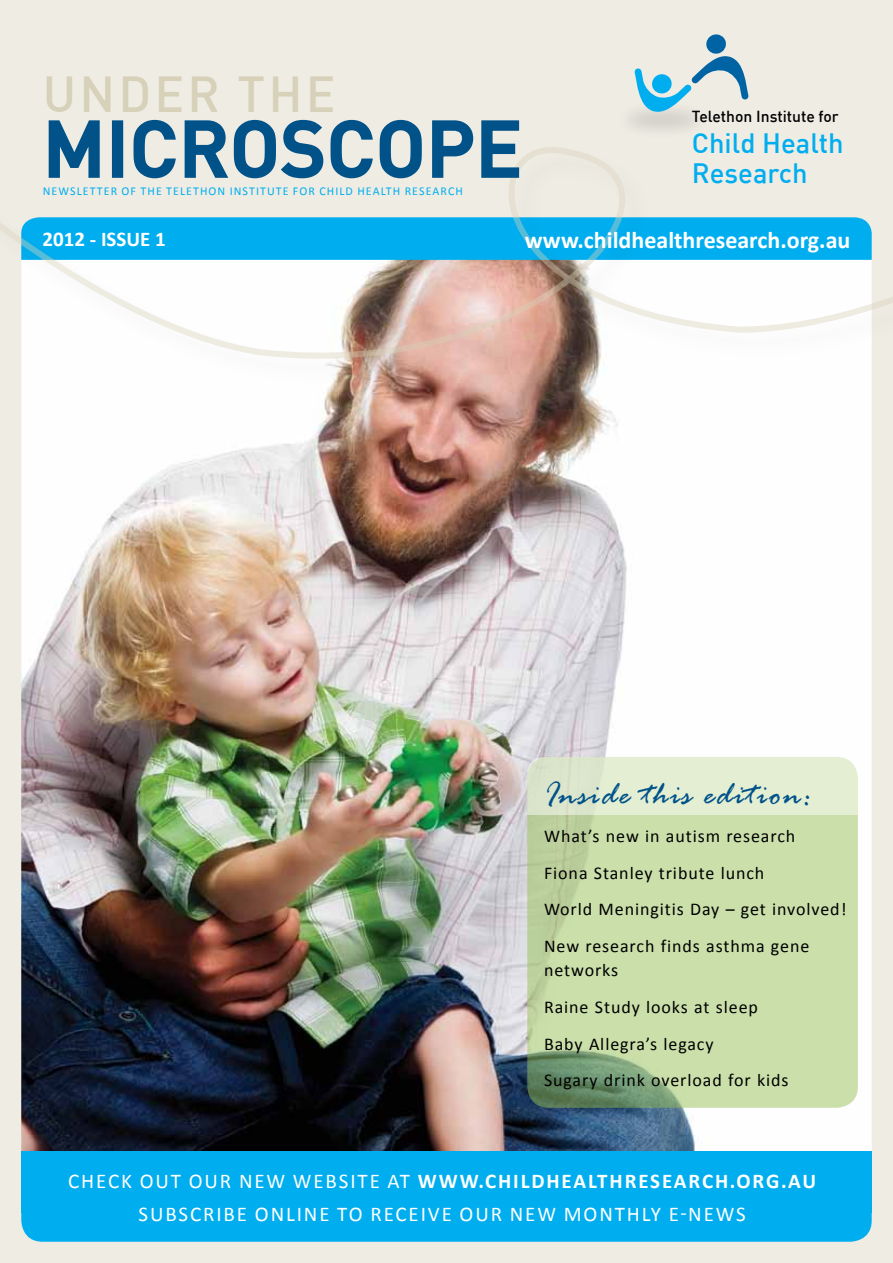
<style>
.page{position:relative;width:893px;height:1263px;background:#efece4}
.page>*{position:absolute;margin:0;border:0;box-sizing:border-box;transform-origin:0 0}
.t1{font:500 76.5px "DIN";letter-spacing:.015em;color:#005288}
.t2{font:500 49.5px "DIN";letter-spacing:.065em;color:#d7d1b9}
.t3{font:italic 34.5px "Rage";letter-spacing:.05em;color:#005288}
.t4{font:500 27.45px/29.4px "DIN";color:#00aeef}
.t5{font:700 24px "Calibri";color:#fff}
.t6{font:21px/32.5px "Calibri";letter-spacing:.09em;color:#fff}
.t7{font:700 21px "Calibri";color:#fff}
.t8{font:18px/36.8px "Calibri";letter-spacing:.05em;color:#000}
.t9{font:500 15.75px "DIN";color:#000}
.t10{font:12px "Calibri";letter-spacing:.09em;color:#00aeef}
.s1{font-weight:700}
</style>
<div class="page">
<img style="left:21px;top:390px;width:851px;height:840px">
<svg style="left:634px;top:34px;width:115px;height:78px"></svg>
<svg style="left:527px;top:757px;width:331px;height:351px;fill:#cadfa9"></svg>
<svg style="left:527px;top:757px;width:331px;height:58px"></svg>
<div style="left:0;top:113px;width:893px;height:277px;background:#000;opacity:.15"></div>
<svg style="left:0;top:112px;width:893px;height:271px"></svg>
<svg style="left:47px;top:119px;width:54px;height:60px"></svg>
<div style="left:112px;top:120px;width:11px;height:58px;border:3px solid #005288"></div>
<svg style="left:132px;top:118px;width:291px;height:62px"></svg>
<svg style="left:431px;top:118px;width:90px;height:61px"></svg>
<div style="left:21px;top:1151px;width:851px;height:62px;background:#00aeef"></div>
<div style="left:21px;top:1180px;width:851px;height:62px;background:#00aeef;border-radius:21px"></div>
<h2 class="t2" style="left:43px;top:62px;width:294px">under the</h2>
<h1 class="t1" style="left:43px;top:100px;width:469px">MICROSCOPE</h1>
<p class="t10" style="left:43px;top:184px;width:422px">NEWSLETTER OF THE TELETHON INSTITUTE FOR CHILD HEALTH RESEARCH</p>
<p class="t9" style="left:692px;top:106px;width:148px">Telethon Institute for</p>
<h3 class="t4" style="left:692px;top:128px;width:154px">Child Health<br>Research</h3>
<p class="t7" style="left:43px;top:226px;width:125px">2012 - ISSUE 1</p>
<h3 class="t5" style="left:525px;top:224px;width:327px">www.childhealthresearch.org.au</h3>
<h3 class="t3" style="left:544px;top:776px;width:269px">Inside this edition:</h3>
<p class="t8" style="left:544px;top:817px;width:304px">What’s new in autism research<br>Fiona Stanley tribute lunch<br>World Meningitis Day – get involved!<br>New research finds asthma gene</p>
<p class="t8" style="left:544px;top:952px;width:246px">networks<br>Raine Study looks at sleep<br>Baby Allegra’s legacy<br>Sugary drink overload for kids</p>
<p class="t6" style="left:138px;top:1165px;width:676px;text-indent:249px">at <span class="s1">www.childhealthresearch.org.au </span>subscribe online to receive our new monthly E-news</p>
<p class="t6" style="left:68px;top:1165px;width:26px">Chec</p>
<p class="t6" style="left:121px;top:1165px;width:33px">k out</p>
<p class="t6" style="left:189px;top:1165px;width:15px">our</p>
<p class="t6" style="left:239px;top:1165px;width:16px">new</p>
<p class="t6" style="left:293px;top:1165px;width:14px">website</p>
</div>
